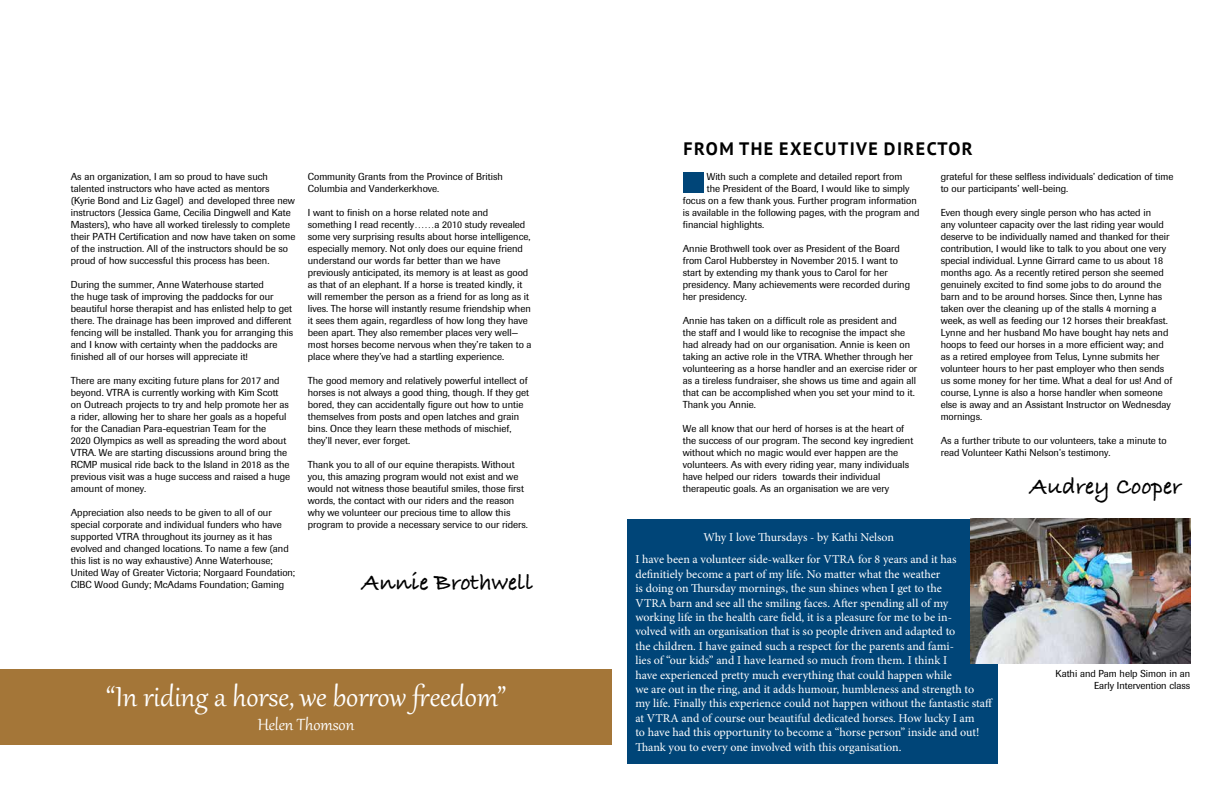
<style>
.page{position:relative;width:1224px;height:792px;background:#fff}
.page>*{position:absolute;margin:0;border:0;box-sizing:border-box;transform-origin:0 0}
.t1{font:34px "Gabriola";color:#fff}
.t2{font:700 24px "Bradley Hand ITCTT";color:#000}
.t3{font:20px "Gabriola";color:#fff}
.t4{font:700 18px "PT Sans";letter-spacing:.08em;color:#000}
.t5{font:12px/14.4px "Minion Pro";letter-spacing:-.005em;color:#fff;text-align:center}
.t6{font:10px/12px "Imago";color:#000}
</style>
<div class="page">
<div style="left:683px;top:172px;width:21px;height:21px;background:#004578"></div>
<div style="left:0;top:669px;width:612px;height:75px;background:#a47638"></div>
<div style="left:627px;top:519px;width:371px;height:245px;background:#004578"></div>
<img style="left:970px;top:519px;width:220px;height:144px">
<p class="t6" style="left:71px;top:171px;width:226px">As an organization, I am so proud to have such talented instructors who have acted as mentors (Kyrie Bond and Liz Gagel) and developed three new instructors (Jessica Game, Cecilia Dingwell and Kate Masters), who have all worked tirelessly to complete their PATH Certification and now have taken on some of the instruction. All of the instructors should be so proud of how successful this process has been.</p>
<p class="t6" style="left:71px;top:279px;width:224px">During the summer, Anne Waterhouse started<br>the huge task of improving the paddocks for our beautiful horse therapist and has enlisted help to get there. The drainage has been improved and different fencing will be installed. Thank you for arranging this and I know with certainty when the paddocks are finished all of our horses will appreciate it!</p>
<p class="t6" style="left:71px;top:375px;width:221px">There are many exciting future plans for 2017 and beyond. VTRA is currently working with Kim Scott on Outreach projects to try and help promote her as a rider, allowing her to share her goals as a hopeful for the Canadian Para-equestrian Team for the<br>2020 Olympics as well as spreading the word about VTRA. We are starting discussions around bring the RCMP musical ride back to the Island in 2018 as the previous visit was a huge success and raised a huge amount of money.</p>
<p class="t6" style="left:71px;top:507px;width:226px">Appreciation also needs to be given to all of our special corporate and individual funders who have supported VTRA throughout its journey as it has evolved and changed locations. To name a few (and this list is no way exhaustive) Anne Waterhouse; United Way of Greater Victoria; Norgaard Foundation; CIBC Wood Gundy; McAdams Foundation; Gaming</p>
<p class="t6" style="left:308px;top:171px;width:197px">Community Grants from the Province of British<br>Columbia and Vanderkerkhove.</p>
<p class="t6" style="left:308px;top:207px;width:225px">I want to finish on a horse related note and something I read recently……a 2010 study revealed some very surprising results about horse intelligence, especially memory. Not only does our equine friend understand our words far better than we have previously anticipated, its memory is at least as good as that of an elephant. If a horse is treated kindly, it will remember the person as a friend for as long as it lives. The horse will instantly resume friendship when it sees them again, regardless of how long they have been apart. They also remember places very well— most horses become nervous when they’re taken to a place where they’ve had a startling experience.</p>
<p class="t6" style="left:308px;top:375px;width:223px">The good memory and relatively powerful intellect of horses is not always a good thing, though. If they get bored, they can accidentally figure out how to untie themselves from posts and open latches and grain bins. Once they learn these methods of mischief, they’ll never, ever forget.</p>
<p class="t6" style="left:308px;top:459px;width:222px">Thank you to all of our equine therapists. Without you, this amazing program would not exist and we would not witness those beautiful smiles, those first words, the contact with our riders and the reason why we volunteer our precious time to allow this program to provide a necessary service to our riders.</p>
<h2 class="t2" style="left:362px;top:564px;width:172px">Annie Brothwell</h2>
<h1 class="t1" style="left:106px;top:675px;width:402px">“In riding a horse, we borrow freedom”</h1>
<h3 class="t3" style="left:258px;top:712px;width:98px">Helen Thomson</h3>
<h3 class="t4" style="left:684px;top:137px;width:291px">FROM THE EXECUTIVE DIRECTOR</h3>
<p class="t6" style="left:707px;top:171px;width:197px">With such a complete and detailed report from</p>
<p class="t6" style="left:707px;top:183px;width:204px">the President of the Board, I would like to simply</p>
<p class="t6" style="left:683px;top:195px;width:236px">focus on a few thank yous. Further program information</p>
<p class="t6" style="left:683px;top:207px;width:238px">is available in the following pages, with the program and</p>
<p class="t6" style="left:683px;top:219px;width:83px">financial highlights.</p>
<p class="t6" style="left:683px;top:243px;width:229px">Annie Brothwell took over as President of the Board from Carol Hubberstey in November 2015. I want to start by extending my thank yous to Carol for her presidency. Many achievements were recorded during her presidency.</p>
<p class="t6" style="left:683px;top:315px;width:236px">Annie has taken on a difficult role as president and<br>the staff and I would like to recognise the impact she had already had on our organisation. Annie is keen on taking an active role in the VTRA. Whether through her volunteering as a horse handler and an exercise rider or as a tireless fundraiser, she shows us time and again all that can be accomplished when you set your mind to it.<br>Thank you Annie.</p>
<p class="t6" style="left:683px;top:423px;width:232px">We all know that our herd of horses is at the heart of the success of our program. The second key ingredient without which no magic would ever happen are the volunteers. As with every riding year, many individuals have helped our riders towards their individual therapeutic goals. As an organisation we are very</p>
<p class="t6" style="left:941px;top:171px;width:234px">grateful for these selfless individuals’ dedication of time to our participants’ well-being.</p>
<p class="t6" style="left:941px;top:207px;width:233px">Even though every single person who has acted in<br>any volunteer capacity over the last riding year would deserve to be individually named and thanked for their contribution, I would like to talk to you about one very special individual. Lynne Girrard came to us about 18 months ago. As a recently retired person she seemed genuinely excited to find some jobs to do around the barn and to be around horses. Since then, Lynne has taken over the cleaning up of the stalls 4 morning a week, as well as feeding our 12 horses their breakfast.<br>Lynne and her husband Mo have bought hay nets and hoops to feed our horses in a more efficient way; and as a retired employee from Telus, Lynne submits her volunteer hours to her past employer who then sends us some money for her time. What a deal for us! And of course, Lynne is also a horse handler when someone else is away and an Assistant Instructor on Wednesday mornings.</p>
<p class="t6" style="left:941px;top:435px;width:228px">As a further tribute to our volunteers, take a minute to read Volunteer Kathi Nelson’s testimony.</p>
<h2 class="t2" style="left:1030px;top:468px;width:153px">Audrey Cooper</h2>
<p class="t5" style="left:635px;top:525px;width:323px;line-height:22.9px">Why I love Thursdays - by Kathi Nelson<br>I have been a volunteer side-walker for VTRA for 8 years and it has</p>
<p class="t5" style="left:635px;top:567px;width:359px;text-align:left">definitiely become a part of my life. No matter what the weather<br>is doing on Thursday mornings, the sun shines when I get to the<br>VTRA barn and see all the smiling faces. After spending all of my<br>working life in the health care field, it is a pleasure for me to be in-<br>volved with an organisation that is so people driven and adapted to<br>the children. I have gained such a respect for the parents and fami-<br>lies of “our kids” and I have learned so much from them. I think I<br>have experienced pretty much everything that could happen while<br>we are out in the ring, and it adds humour, humbleness and strength to<br>my life. Finally this experience could not happen without the fantastic staff at VTRA and of course our beautiful dedicated horses. How lucky I am<br>to have had this opportunity to become a “horse person” inside and out!<br>Thank you to every one involved with this organisation.</p>
<p class="t6" style="left:1056px;top:667px;width:136px;text-align:right">Kathi and Pam help Simon in an<br>Early Intervention class</p>
</div>
